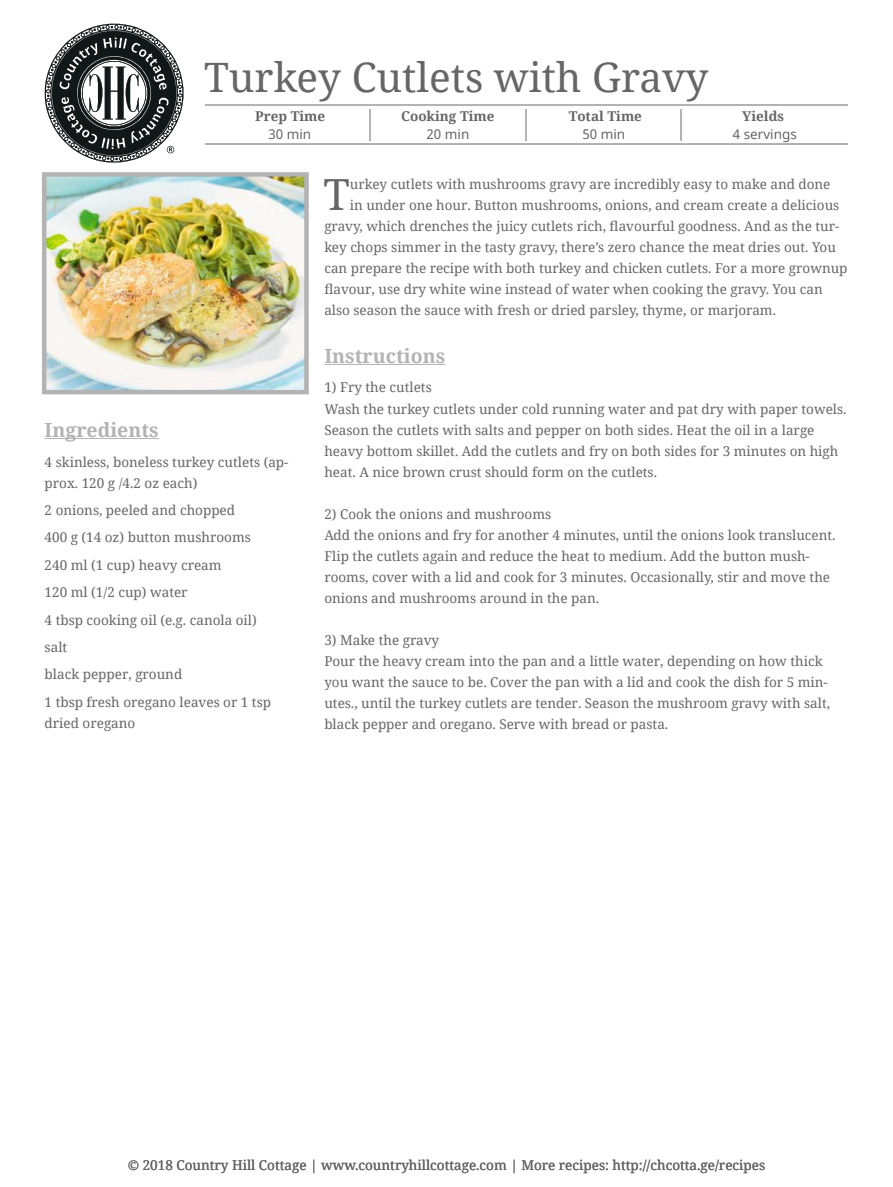
<style>
.page{position:relative;width:893px;height:1187px;background:#fff}
.page>*{position:absolute;margin:0;border:0;box-sizing:border-box;transform-origin:0 0}
.t1{font:42.9px "Noto Serif";color:#666}
.t2{font:40.5px "Noto Serif";color:#666}
.t3{font:700 19.5px "Noto Serif";color:#b3b3b3}
.t4{font:13.5px/21px "Noto Serif";color:#666}
.t5{font:700 13.5px "Noto Serif";color:#666}
.t6{font:13.5px "Noto Sans";color:#666}
</style>
<div class="page">
<hr style="left:206px;top:104px;width:642px;height:2px;background:#b3b3b3">
<hr style="left:206px;top:144px;width:642px;height:1px;background:#b3b3b3">
<hr style="left:369px;top:109px;width:2px;height:31px;background:#b3b3b3">
<hr style="left:525px;top:109px;width:1px;height:31px;background:#b3b3b3">
<hr style="left:680px;top:109px;width:2px;height:31px;background:#b3b3b3">
<svg style="left:45px;top:24px;width:138px;height:138px"></svg>
<hr style="left:324px;top:364px;width:121px;height:1px;background:#b3b3b3">
<img style="left:48px;top:178px;width:255px;height:210px">
<div style="left:42px;top:172px;width:267px;height:222px;border:5px solid #b3b3b3"></div>
<hr style="left:45px;top:438px;width:114px;height:1px;background:#b3b3b3">
<h2 class="t2" style="left:204px;top:61px;width:506px">Turkey Cutlets with Gravy</h2>
<p class="t5" style="left:255px;top:111px;width:72px">Prep Time</p>
<p class="t5" style="left:401px;top:111px;width:95px">Cooking Time</p>
<p class="t5" style="left:569px;top:111px;width:75px">Total Time</p>
<p class="t5" style="left:742px;top:111px;width:43px">Yields</p>
<p class="t6" style="left:268px;top:129px;width:44px">30 min</p>
<p class="t6" style="left:426px;top:129px;width:44px">20 min</p>
<p class="t6" style="left:582px;top:129px;width:44px">50 min</p>
<p class="t6" style="left:733px;top:129px;width:66px">4 servings</p>
<h1 class="t1" style="left:323px;top:177px;width:28px">T</h1>
<p class="t4" style="left:350px;top:175px;width:482px">urkey cutlets with mushrooms gravy are incredibly easy to make and done</p>
<p class="t4" style="left:350px;top:196px;width:491px">in under one hour. Button mushrooms, onions, and cream create a delicious</p>
<p class="t4" style="left:324px;top:215px;width:516px">gravy, which drenches the juicy cutlets rich, flavourful goodness. And as the tur-</p>
<p class="t4" style="left:324px;top:238px;width:513px">key chops simmer in the tasty gravy, there’s zero chance the meat dries out. You</p>
<p class="t4" style="left:324px;top:259px;width:525px">can prepare the recipe with both turkey and chicken cutlets. For a more grownup</p>
<p class="t4" style="left:324px;top:278px;width:500px">flavour, use dry white wine instead of water when cooking the gravy. You can</p>
<p class="t4" style="left:324px;top:299px;width:453px">also season the sauce with fresh or dried parsley, thyme, or marjoram.</p>
<h3 class="t3" style="left:324px;top:348px;width:122px">Instructions</h3>
<p class="t4" style="left:324px;top:378px;width:524px">1) Fry the cutlets<br>Wash the turkey cutlets under cold running water and pat dry with paper towels.<br>Season the cutlets with salts and pepper on both sides. Heat the oil in a large heavy bottom skillet. Add the cutlets and fry on both sides for 3 minutes on high heat. A nice brown crust should form on the cutlets.</p>
<p class="t4" style="left:324px;top:504px;width:513px">2) Cook the onions and mushrooms<br>Add the onions and fry for another 4 minutes, until the onions look translucent.<br>Flip the cutlets again and reduce the heat to medium. Add the button mush&shy;rooms, cover with a lid and cook for 3 minutes. Occasionally, stir and move the onions and mushrooms around in the pan.</p>
<p class="t4" style="left:324px;top:628px;width:507px">3) Make the gravy<br>Pour the heavy cream into the pan and a little water, depending on how thick you want the sauce to be. Cover the pan with a lid and cook the dish for 5 min&shy;utes., until the turkey cutlets are tender. Season the mushroom gravy with salt, black pepper and oregano. Serve with bread or pasta.</p>
<h3 class="t3" style="left:45px;top:422px;width:116px">Ingredients</h3>
<p class="t4" style="left:45px;top:450px;width:245px">4 skinless, boneless turkey cutlets (ap&shy;prox. 120 g /4.2 oz each)</p>
<p class="t4" style="left:45px;top:497px;width:228px;line-height:27.5px">2 onions, peeled and chopped<br>400 g (14 oz) button mushrooms<br>240 ml (1 cup) heavy cream<br>120 ml (1/2 cup) water<br>4 tbsp cooking oil (e.g. canola oil) salt<br>black pepper, ground<br>1 tbsp fresh oregano leaves or 1 tsp</p>
<p class="t4" style="left:45px;top:713px;width:92px">dried oregano</p>
<p class="t4" style="left:128px;top:1155px;width:639px">© 2018 Country Hill Cottage | www.countryhillcottage.com | More recipes: http://chcotta.ge/recipes</p>
</div>
